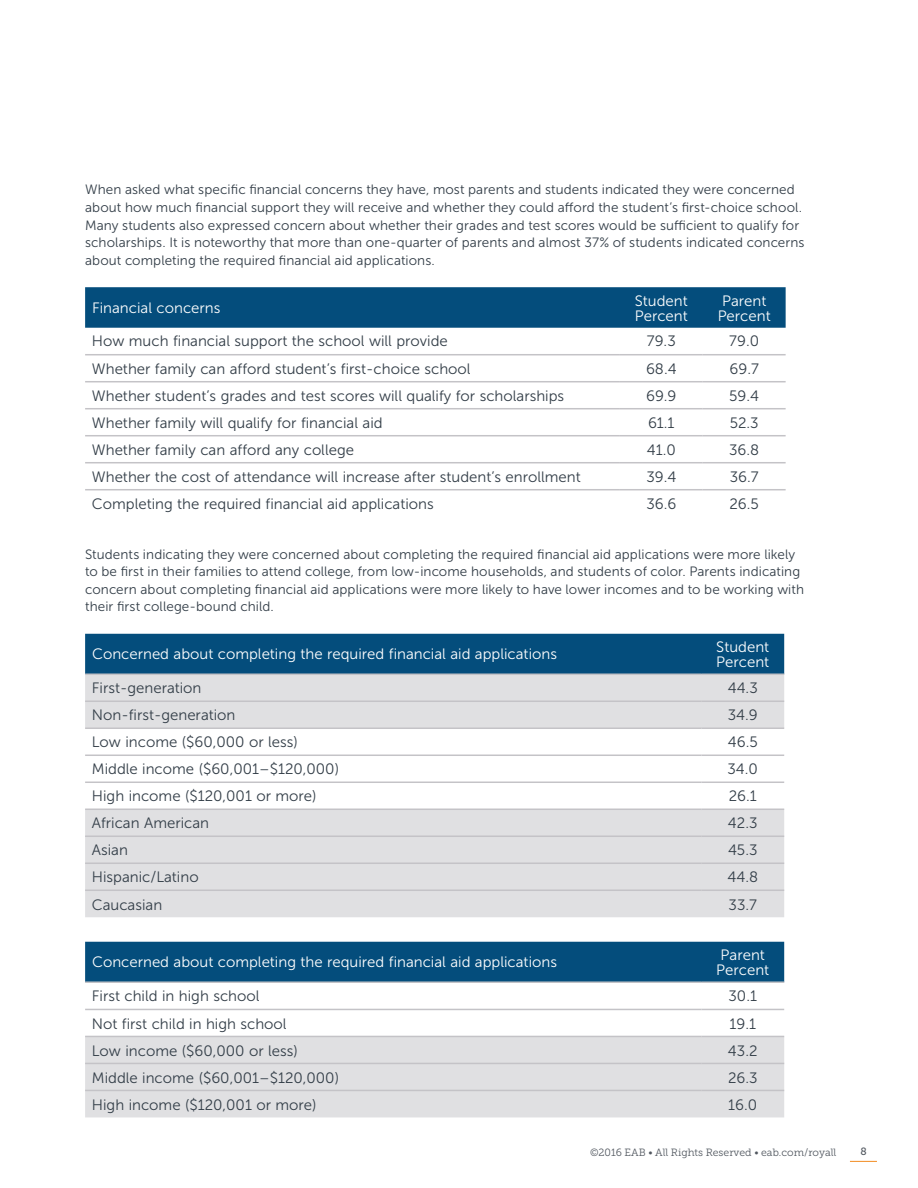
<style>
.page{position:relative;width:918px;height:1188px;background:#fff}
.page>*{position:absolute;margin:0;border:0;box-sizing:border-box;transform-origin:0 0}
.t1{font:15px "Museo Sans 300";color:#323d47}
.t2{font:15px/15px "Museo Sans 300";color:#fff}
.t3{font:13.5px/17.5px "Museo Sans 300";letter-spacing:.005em;color:#323d47}
.t4{font:10.5px "Museo Slab 300";color:#51575f}
.t5{font:10.5px "Museo Slab 500";color:#51575f}
</style>
<div class="page">
<svg style="left:850px;top:1161px;width:27px;height:1px"></svg>
<div style="left:85px;top:634px;width:699px;height:40px;background:#044d7c"></div>
<svg style="left:85px;top:675px;width:699px;height:242px;fill:#e0e0e2"></svg>
<hr style="left:85px;top:674px;width:616px;height:1px;background:#c4c3c7">
<hr style="left:701px;top:674px;width:83px;height:1px;background:#c4c3c7">
<hr style="left:85px;top:701px;width:616px;height:1px;background:#c4c3c7">
<hr style="left:701px;top:701px;width:83px;height:1px;background:#c4c3c7">
<hr style="left:85px;top:728px;width:616px;height:1px;background:#c4c3c7">
<hr style="left:701px;top:728px;width:83px;height:1px;background:#c4c3c7">
<hr style="left:85px;top:755px;width:616px;height:1px;background:#c4c3c7">
<hr style="left:701px;top:755px;width:83px;height:1px;background:#c4c3c7">
<hr style="left:85px;top:782px;width:616px;height:1px;background:#c4c3c7">
<hr style="left:701px;top:782px;width:83px;height:1px;background:#c4c3c7">
<hr style="left:85px;top:809px;width:616px;height:1px;background:#c4c3c7">
<hr style="left:701px;top:809px;width:83px;height:1px;background:#c4c3c7">
<hr style="left:85px;top:836px;width:616px;height:1px;background:#c4c3c7">
<hr style="left:701px;top:836px;width:83px;height:1px;background:#c4c3c7">
<hr style="left:85px;top:863px;width:616px;height:1px;background:#c4c3c7">
<hr style="left:701px;top:863px;width:83px;height:1px;background:#c4c3c7">
<hr style="left:85px;top:890px;width:616px;height:1px;background:#c4c3c7">
<hr style="left:701px;top:890px;width:83px;height:1px;background:#c4c3c7">
<div style="left:85px;top:942px;width:699px;height:39px;background:#044d7c"></div>
<div style="left:85px;top:1037px;width:699px;height:80px;background:#e0e0e2"></div>
<hr style="left:85px;top:981px;width:616px;height:2px;background:#c4c3c7">
<hr style="left:701px;top:981px;width:83px;height:2px;background:#c4c3c7">
<hr style="left:85px;top:1009px;width:616px;height:1px;background:#c4c3c7">
<hr style="left:701px;top:1009px;width:83px;height:1px;background:#c4c3c7">
<hr style="left:85px;top:1036px;width:616px;height:1px;background:#c4c3c7">
<hr style="left:701px;top:1036px;width:83px;height:1px;background:#c4c3c7">
<hr style="left:85px;top:1063px;width:616px;height:1px;background:#c4c3c7">
<hr style="left:701px;top:1063px;width:83px;height:1px;background:#c4c3c7">
<hr style="left:85px;top:1090px;width:616px;height:1px;background:#c4c3c7">
<hr style="left:701px;top:1090px;width:83px;height:1px;background:#c4c3c7">
<div style="left:85px;top:287px;width:701px;height:41px;background:#044d7c"></div>
<hr style="left:85px;top:354px;width:535px;height:1px;background:#c4c3c7">
<hr style="left:620px;top:354px;width:83px;height:1px;background:#c4c3c7">
<hr style="left:703px;top:354px;width:83px;height:1px;background:#c4c3c7">
<hr style="left:85px;top:381px;width:535px;height:1px;background:#c4c3c7">
<hr style="left:620px;top:381px;width:83px;height:1px;background:#c4c3c7">
<hr style="left:703px;top:381px;width:83px;height:1px;background:#c4c3c7">
<hr style="left:85px;top:408px;width:535px;height:1px;background:#c4c3c7">
<hr style="left:620px;top:408px;width:83px;height:1px;background:#c4c3c7">
<hr style="left:703px;top:408px;width:83px;height:1px;background:#c4c3c7">
<hr style="left:85px;top:435px;width:535px;height:1px;background:#c4c3c7">
<hr style="left:620px;top:435px;width:83px;height:1px;background:#c4c3c7">
<hr style="left:703px;top:435px;width:83px;height:1px;background:#c4c3c7">
<hr style="left:85px;top:462px;width:535px;height:1px;background:#c4c3c7">
<hr style="left:620px;top:462px;width:83px;height:1px;background:#c4c3c7">
<hr style="left:703px;top:462px;width:83px;height:1px;background:#c4c3c7">
<hr style="left:85px;top:489px;width:535px;height:1px;background:#c4c3c7">
<hr style="left:620px;top:489px;width:83px;height:1px;background:#c4c3c7">
<hr style="left:703px;top:489px;width:83px;height:1px;background:#c4c3c7">
<p class="t3" style="left:85px;top:181px;width:721px">When asked what specific financial concerns they have, most parents and students indicated they were concerned about how much financial support they will receive and whether they could afford the student’s first-choice school.<br>Many students also expressed concern about whether their grades and test scores would be sufficient to qualify for scholarships. It is noteworthy that more than one-quarter of parents and almost 37% of students indicated concerns about completing the required financial aid applications.</p>
<p class="t2" style="left:92px;top:301px;width:130px">Financial concerns</p>
<p class="t2" style="left:635px;top:293px;width:55px">Student<br>Percent</p>
<p class="t2" style="left:718px;top:293px;width:55px">Parent<br>Percent</p>
<p class="t1" style="left:92px;top:333px;width:357px">How much financial support the school will provide</p>
<p class="t1" style="left:647px;top:333px;width:30px">79.3</p>
<p class="t1" style="left:729px;top:333px;width:31px">79.0</p>
<p class="t1" style="left:92px;top:361px;width:380px">Whether family can afford student’s first-choice school</p>
<p class="t1" style="left:646px;top:361px;width:32px">68.4</p>
<p class="t1" style="left:730px;top:361px;width:31px">69.7</p>
<p class="t1" style="left:92px;top:388px;width:474px">Whether student’s grades and test scores will qualify for scholarships</p>
<p class="t1" style="left:646px;top:388px;width:32px">69.9</p>
<p class="t1" style="left:729px;top:388px;width:31px">59.4</p>
<p class="t1" style="left:92px;top:415px;width:292px">Whether family will qualify for financial aid</p>
<p class="t1" style="left:648px;top:415px;width:28px">61.1</p>
<p class="t1" style="left:730px;top:415px;width:30px">52.3</p>
<p class="t1" style="left:92px;top:442px;width:264px">Whether family can afford any college</p>
<p class="t1" style="left:647px;top:442px;width:31px">41.0</p>
<p class="t1" style="left:729px;top:442px;width:32px">36.8</p>
<p class="t1" style="left:92px;top:469px;width:490px">Whether the cost of attendance will increase after student’s enrollment</p>
<p class="t1" style="left:646px;top:469px;width:31px">39.4</p>
<p class="t1" style="left:730px;top:469px;width:30px">36.7</p>
<p class="t1" style="left:92px;top:496px;width:343px">Completing the required financial aid applications</p>
<p class="t1" style="left:646px;top:496px;width:31px">36.6</p>
<p class="t1" style="left:729px;top:496px;width:31px">26.5</p>
<p class="t3" style="left:85px;top:545px;width:720px">Students indicating they were concerned about completing the required financial aid applications were more likely to be first in their families to attend college, from low-income households, and students of color. Parents indicating concern about completing financial aid applications were more likely to have lower incomes and to be working with their first college-bound child.</p>
<p class="t2" style="left:92px;top:647px;width:466px">Concerned about completing the required financial aid applications</p>
<p class="t2" style="left:716px;top:639px;width:55px">Student<br>Percent</p>
<p class="t1" style="left:92px;top:680px;width:111px">First-generation</p>
<p class="t1" style="left:728px;top:680px;width:32px">44.3</p>
<p class="t1" style="left:92px;top:707px;width:145px">Non-first-generation</p>
<p class="t1" style="left:728px;top:707px;width:31px">34.9</p>
<p class="t1" style="left:92px;top:734px;width:207px">Low income ($60,000 or less)</p>
<p class="t1" style="left:728px;top:734px;width:31px">46.5</p>
<p class="t1" style="left:92px;top:761px;width:249px">Middle income ($60,001–$120,000)</p>
<p class="t1" style="left:728px;top:761px;width:32px">34.0</p>
<p class="t1" style="left:92px;top:788px;width:226px">High income ($120,001 or more)</p>
<p class="t1" style="left:729px;top:788px;width:30px">26.1</p>
<p class="t1" style="left:92px;top:815px;width:119px">African American</p>
<p class="t1" style="left:728px;top:815px;width:31px">42.3</p>
<p class="t1" style="left:92px;top:842px;width:38px">Asian</p>
<p class="t1" style="left:728px;top:842px;width:31px">45.3</p>
<p class="t1" style="left:92px;top:869px;width:108px">Hispanic/Latino</p>
<p class="t1" style="left:727px;top:869px;width:32px">44.8</p>
<p class="t1" style="left:92px;top:897px;width:72px">Caucasian</p>
<p class="t1" style="left:729px;top:897px;width:30px">33.7</p>
<p class="t2" style="left:92px;top:955px;width:466px">Concerned about completing the required financial aid applications</p>
<p class="t2" style="left:716px;top:947px;width:55px">Parent<br>Percent</p>
<p class="t1" style="left:92px;top:988px;width:169px">First child in high school</p>
<p class="t1" style="left:729px;top:988px;width:30px">30.1</p>
<p class="t1" style="left:92px;top:1015px;width:196px">Not first child in high school</p>
<p class="t1" style="left:729px;top:1015px;width:28px">19.1</p>
<p class="t1" style="left:92px;top:1042px;width:207px">Low income ($60,000 or less)</p>
<p class="t1" style="left:728px;top:1042px;width:31px">43.2</p>
<p class="t1" style="left:92px;top:1069px;width:249px">Middle income ($60,001–$120,000)</p>
<p class="t1" style="left:728px;top:1069px;width:31px">26.3</p>
<p class="t1" style="left:92px;top:1097px;width:226px">High income ($120,001 or more)</p>
<p class="t1" style="left:728px;top:1097px;width:30px">16.0</p>
<p class="t4" style="left:590px;top:1146px;width:248px">©2016 EAB • All Rights Reserved • eab.com/royall</p>
<p class="t5" style="left:861px;top:1146px;width:8px">8</p>
</div>
